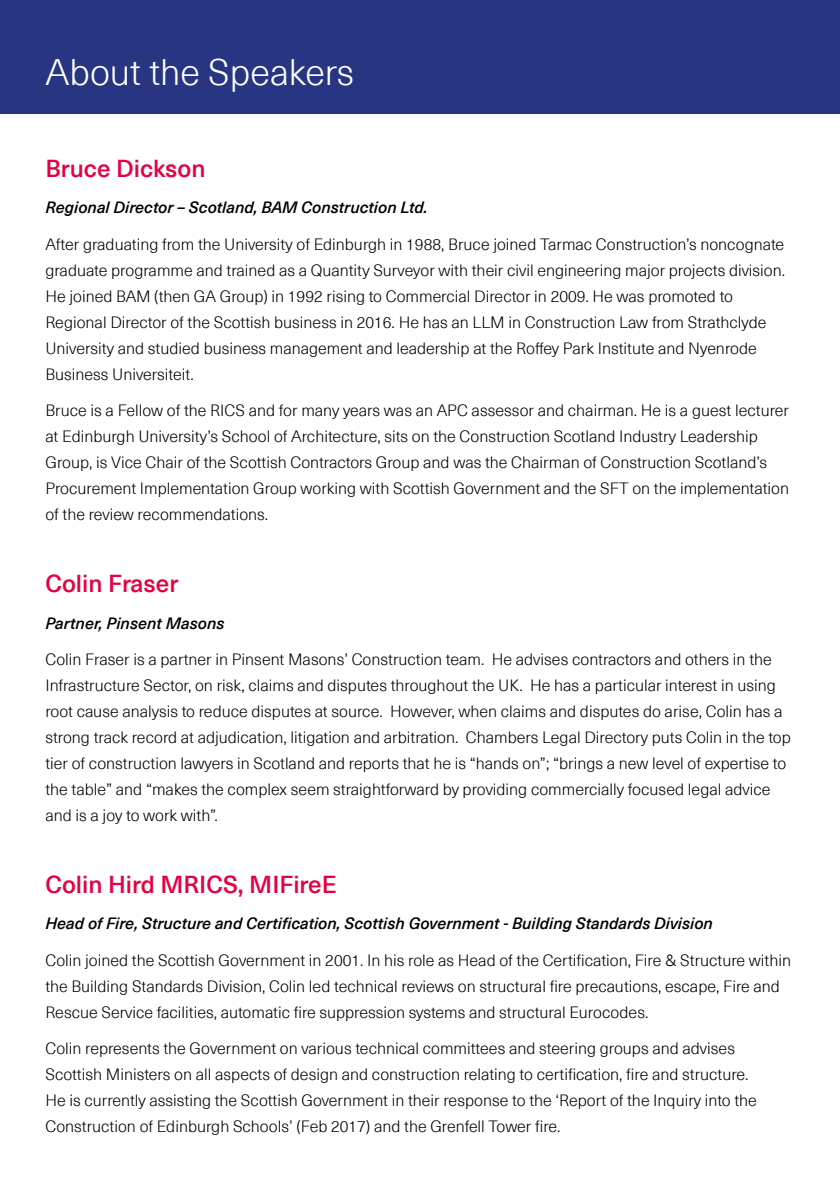
<style>
.page{position:relative;width:840px;height:1191px;background:#fff}
.page>*{position:absolute;margin:0;border:0;box-sizing:border-box;transform-origin:0 0}
.t1{font:300 36px "Neue Haas Unica Pro";color:#fff}
.t2{font:500 24px "Neue Haas Unica Pro";color:#e40042}
.t3{font:300 16px/26px "Neue Haas Unica Pro";color:#000}
.t4{font:italic 500 16px "Neue Haas Unica Pro";color:#000}
</style>
<div class="page">
<div style="left:0;top:0;width:839px;height:113px;background:#283583"></div>
<h1 class="t1" style="left:45px;top:51px;width:310px">About the Speakers</h1>
<h2 class="t2" style="left:45px;top:154px;width:161px">Bruce Dickson</h2>
<p class="t4" style="left:45px;top:198px;width:383px">Regional Director – Scotland, BAM Construction Ltd.</p>
<p class="t3" style="left:45px;top:231px;width:740px">After graduating from the University of Edinburgh in 1988, Bruce joined Tarmac Construction’s noncognate graduate programme and trained as a Quantity Surveyor with their civil engineering major projects division.<br>He joined BAM (then GA Group) in 1992 rising to Commercial Director in 2009. He was promoted to Regional Director of the Scottish business in 2016. He has an LLM in Construction Law from Strathclyde University and studied business management and leadership at the Roffey Park Institute and Nyenrode Business Universiteit.</p>
<p class="t3" style="left:45px;top:397px;width:744px">Bruce is a Fellow of the RICS and for many years was an APC assessor and chairman. He is a guest lecturer at Edinburgh University’s School of Architecture, sits on the Construction Scotland Industry Leadership Group, is Vice Chair of the Scottish Contractors Group and was the Chairman of Construction Scotland’s Procurement Implementation Group working with Scottish Government and the SFT on the implementation of the review recommendations.</p>
<h2 class="t2" style="left:45px;top:569px;width:134px">Colin Fraser</h2>
<p class="t4" style="left:45px;top:613px;width:181px">Partner, Pinsent Masons</p>
<p class="t3" style="left:45px;top:646px;width:746px">Colin Fraser is a partner in Pinsent Masons’ Construction team. He advises contractors and others in the Infrastructure Sector, on risk, claims and disputes throughout the UK. He has a particular interest in using root cause analysis to reduce disputes at source. However, when claims and disputes do arise, Colin has a strong track record at adjudication, litigation and arbitration. Chambers Legal Directory puts Colin in the top tier of construction lawyers in Scotland and reports that he is “hands on”; “brings a new level of expertise to the table” and “makes the complex seem straightforward by providing commercially focused legal advice and is a joy to work with”.</p>
<h2 class="t2" style="left:45px;top:870px;width:293px">Colin Hird MRICS, MIFireE</h2>
<p class="t4" style="left:45px;top:914px;width:668px">Head of Fire, Structure and Certification, Scottish Government - Building Standards Division</p>
<p class="t3" style="left:45px;top:947px;width:746px">Colin joined the Scottish Government in 2001. In his role as Head of the Certification, Fire &amp; Structure within the Building Standards Division, Colin led technical reviews on structural fire precautions, escape, Fire and<br>Rescue Service facilities, automatic fire suppression systems and structural Eurocodes.</p>
<p class="t3" style="left:45px;top:1035px;width:712px">Colin represents the Government on various technical committees and steering groups and advises Scottish Ministers on all aspects of design and construction relating to certification, fire and structure.<br>He is currently assisting the Scottish Government in their response to the ‘Report of the Inquiry into the Construction of Edinburgh Schools’ (Feb 2017) and the Grenfell Tower fire.</p>
</div>
